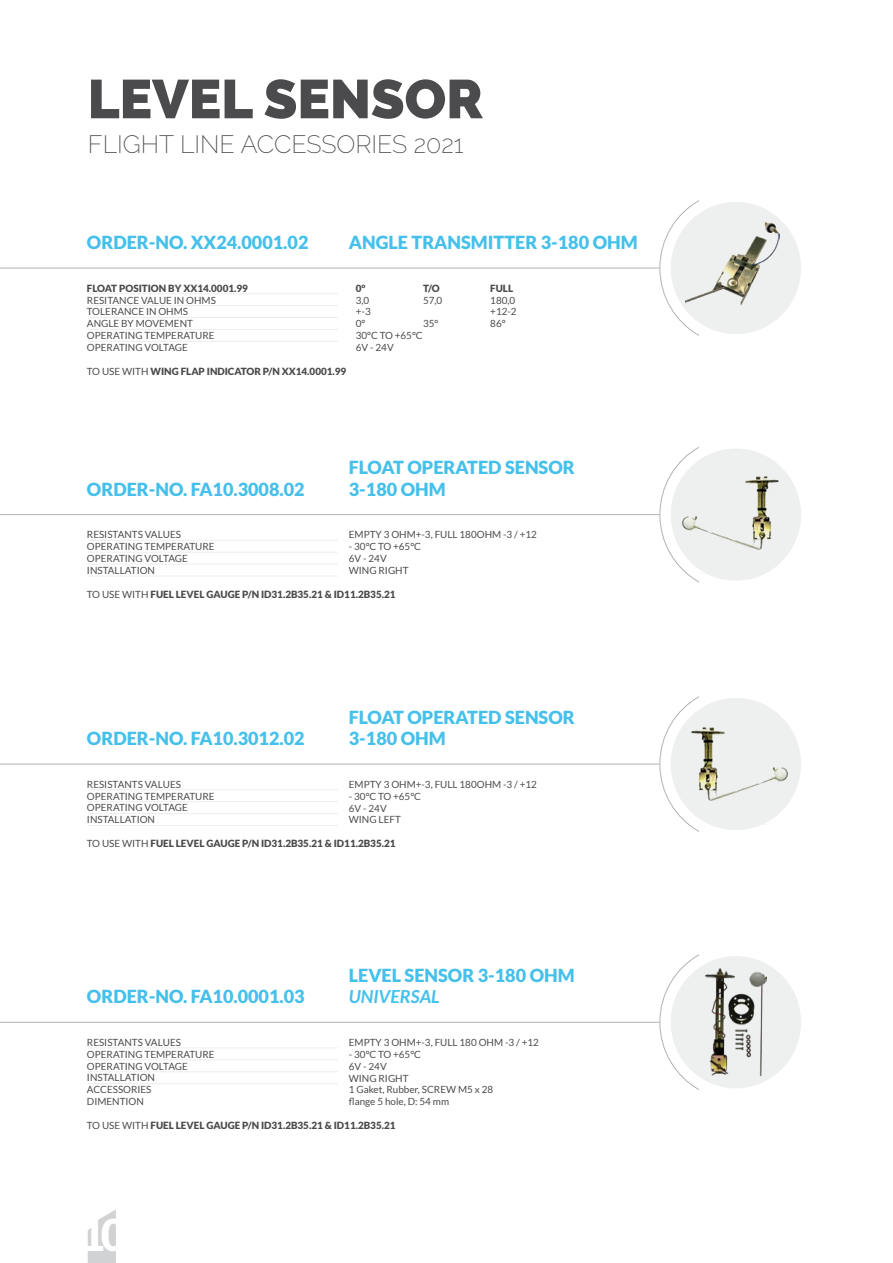
<style>
.page{position:relative;width:893px;height:1263px;background:#fff}
.page>*{position:absolute;margin:0;border:0;box-sizing:border-box;transform-origin:0 0}
.t1{font:900 54.45px "Raleway";color:#4b4b4d}
.t2{font:900 43.65px "Lato";color:#fff}
.t3{font:200 25.05px "Raleway";color:#4b4b4d}
.t4{font:900 18px/21.6px "Lato";color:#45c0eb}
.t5{font:italic 700 18px "Lato";color:#45c0eb}
.t6{font:9.9px/11.9px "Lato";color:#4b4b4d}
.t7{font:900 9.9px "Lato";color:#4b4b4d}
.s1{font-weight:400}
</style>
<div class="page">
<hr style="left:0;top:268px;width:660px;height:1px;background:#b1b3b4">
<svg style="left:659px;top:200px;width:40px;height:136px"></svg>
<hr style="left:88px;top:305px;width:250px;height:1px;background:#eceded">
<hr style="left:88px;top:293px;width:250px;height:1px;background:#eceded">
<hr style="left:88px;top:317px;width:250px;height:1px;background:#eceded">
<hr style="left:88px;top:329px;width:250px;height:1px;background:#eceded">
<hr style="left:88px;top:341px;width:250px;height:1px;background:#eceded">
<div style="left:671px;top:202px;width:130px;height:132px;background:#eeefef;border-radius:50%"></div>
<hr style="left:0;top:514px;width:660px;height:1px;background:#b1b3b4">
<svg style="left:659px;top:447px;width:40px;height:136px"></svg>
<hr style="left:88px;top:552px;width:250px;height:1px;background:#eceded">
<hr style="left:88px;top:540px;width:250px;height:1px;background:#eceded">
<hr style="left:88px;top:564px;width:250px;height:1px;background:#eceded">
<hr style="left:88px;top:576px;width:250px;height:1px;background:#eceded">
<div style="left:671px;top:448px;width:130px;height:133px;background:#eeefef;border-radius:50%"></div>
<hr style="left:0;top:764px;width:660px;height:1px;background:#b1b3b4">
<svg style="left:659px;top:696px;width:40px;height:136px"></svg>
<hr style="left:88px;top:801px;width:250px;height:1px;background:#eceded">
<hr style="left:88px;top:789px;width:250px;height:1px;background:#eceded">
<hr style="left:88px;top:813px;width:250px;height:1px;background:#eceded">
<hr style="left:88px;top:825px;width:250px;height:1px;background:#eceded">
<div style="left:671px;top:698px;width:130px;height:132px;background:#eeefef;border-radius:50%"></div>
<hr style="left:0;top:1022px;width:660px;height:1px;background:#b1b3b4">
<svg style="left:659px;top:954px;width:40px;height:136px"></svg>
<hr style="left:88px;top:1059px;width:250px;height:1px;background:#eceded">
<hr style="left:88px;top:1047px;width:250px;height:1px;background:#eceded">
<hr style="left:88px;top:1071px;width:250px;height:1px;background:#eceded">
<hr style="left:88px;top:1083px;width:250px;height:1px;background:#eceded">
<div style="left:671px;top:956px;width:130px;height:132px;background:#eeefef;border-radius:50%"></div>
<img style="left:685px;top:220px;width:95px;height:85px">
<svg style="left:88px;top:1209px;width:28px;height:54px"></svg>
<img style="left:669px;top:452px;width:117px;height:121px">
<img style="left:679px;top:704px;width:113px;height:120px">
<img style="left:706px;top:969px;width:60px;height:106px">
<h1 class="t1" style="left:88px;top:68px;width:397px">LEVEL SENSOR</h1>
<h3 class="t3" style="left:88px;top:129px;width:377px">FLIGHT LINE ACCESSORIES 2021</h3>
<h3 class="t4" style="left:87px;top:231px;width:223px">ORDER-NO. XX24.0001.02</h3>
<p class="t7" style="left:87px;top:282px;width:162px">FLOAT POSITION BY XX14.0001.99</p>
<p class="t7" style="left:356px;top:282px;width:11px">0°</p>
<p class="t7" style="left:423px;top:282px;width:18px">T/O</p>
<p class="t7" style="left:490px;top:282px;width:24px">FULL</p>
<p class="t6" style="left:87px;top:294px;width:130px">RESITANCE VALUE IN OHMS</p>
<p class="t6" style="left:356px;top:294px;width:15px">3,0</p>
<p class="t6" style="left:423px;top:294px;width:21px">57,0</p>
<p class="t6" style="left:490px;top:294px;width:27px">180,0</p>
<p class="t6" style="left:87px;top:306px;width:103px">TOLERANCE IN OHMS</p>
<p class="t6" style="left:356px;top:306px;width:16px">+-3</p>
<p class="t6" style="left:490px;top:306px;width:28px">+12-2</p>
<p class="t6" style="left:87px;top:318px;width:108px">ANGLE BY MOVEMENT</p>
<p class="t6" style="left:356px;top:318px;width:11px">0°</p>
<p class="t6" style="left:423px;top:318px;width:17px">35°</p>
<p class="t6" style="left:490px;top:318px;width:17px">86°</p>
<p class="t6" style="left:87px;top:330px;width:129px">OPERATING TEMPERATURE</p>
<p class="t6" style="left:356px;top:330px;width:68px">30°C TO +65°C</p>
<p class="t6" style="left:87px;top:341px;width:102px">OPERATING VOLTAGE</p>
<p class="t6" style="left:356px;top:341px;width:39px">6V - 24V</p>
<p class="t7" style="left:87px;top:365px;width:261px"><span class="s1">TO USE WITH</span> WING FLAP INDICATOR P/N XX14.0001.99</p>
<h3 class="t4" style="left:349px;top:231px;width:290px">ANGLE TRANSMITTER 3-180 OHM</h3>
<h3 class="t4" style="left:349px;top:456px;width:227px">FLOAT OPERATED SENSOR<br>3-180 OHM</h3>
<p class="t6" style="left:349px;top:529px;width:190px">EMPTY 3 OHM+-3, FULL 180OHM -3 / +12</p>
<p class="t6" style="left:349px;top:541px;width:73px">- 30°C TO +65°C<br>6V - 24V<br>WING RIGHT</p>
<h3 class="t4" style="left:87px;top:478px;width:219px">ORDER-NO. FA10.3008.02</h3>
<p class="t6" style="left:87px;top:529px;width:129px">RESISTANTS VALUES<br>OPERATING TEMPERATURE<br>OPERATING VOLTAGE<br>INSTALLATION</p>
<p class="t7" style="left:87px;top:588px;width:310px"><span class="s1">TO USE WITH</span> FUEL LEVEL GAUGE P/N ID31.2B35.21 &amp; ID11.2B35.21</p>
<h3 class="t4" style="left:349px;top:706px;width:227px">FLOAT OPERATED SENSOR<br>3-180 OHM</h3>
<p class="t6" style="left:349px;top:778px;width:190px">EMPTY 3 OHM+-3, FULL 180OHM -3 / +12</p>
<p class="t6" style="left:349px;top:790px;width:73px">- 30°C TO +65°C<br>6V - 24V<br>WING LEFT</p>
<h3 class="t4" style="left:87px;top:727px;width:219px">ORDER-NO. FA10.3012.02</h3>
<p class="t6" style="left:87px;top:778px;width:129px">RESISTANTS VALUES<br>OPERATING TEMPERATURE<br>OPERATING VOLTAGE<br>INSTALLATION</p>
<p class="t7" style="left:87px;top:838px;width:310px"><span class="s1">TO USE WITH</span> FUEL LEVEL GAUGE P/N ID31.2B35.21 &amp; ID11.2B35.21</p>
<h3 class="t4" style="left:349px;top:964px;width:227px">LEVEL SENSOR 3-180 OHM</h3>
<h3 class="t5" style="left:349px;top:986px;width:92px">UNIVERSAL</h3>
<p class="t6" style="left:349px;top:1036px;width:192px">EMPTY 3 OHM+-3, FULL 180 OHM -3 / +12</p>
<p class="t6" style="left:349px;top:1048px;width:146px">- 30°C TO +65°C<br>6V - 24V<br>WING RIGHT<br>1 Gaket, Rubber, SCREW M5 x 28 flange 5 hole, D: 54 mm</p>
<h3 class="t4" style="left:87px;top:985px;width:219px">ORDER-NO. FA10.0001.03</h3>
<p class="t6" style="left:87px;top:1036px;width:129px">RESISTANTS VALUES<br>OPERATING TEMPERATURE<br>OPERATING VOLTAGE<br>INSTALLATION<br>ACCESSORIES<br>DIMENTION</p>
<p class="t7" style="left:87px;top:1119px;width:310px"><span class="s1">TO USE WITH</span> FUEL LEVEL GAUGE P/N ID31.2B35.21 &amp; ID11.2B35.21</p>
<h2 class="t2" style="left:80px;top:1209px;width:48px">10</h2>
</div>
